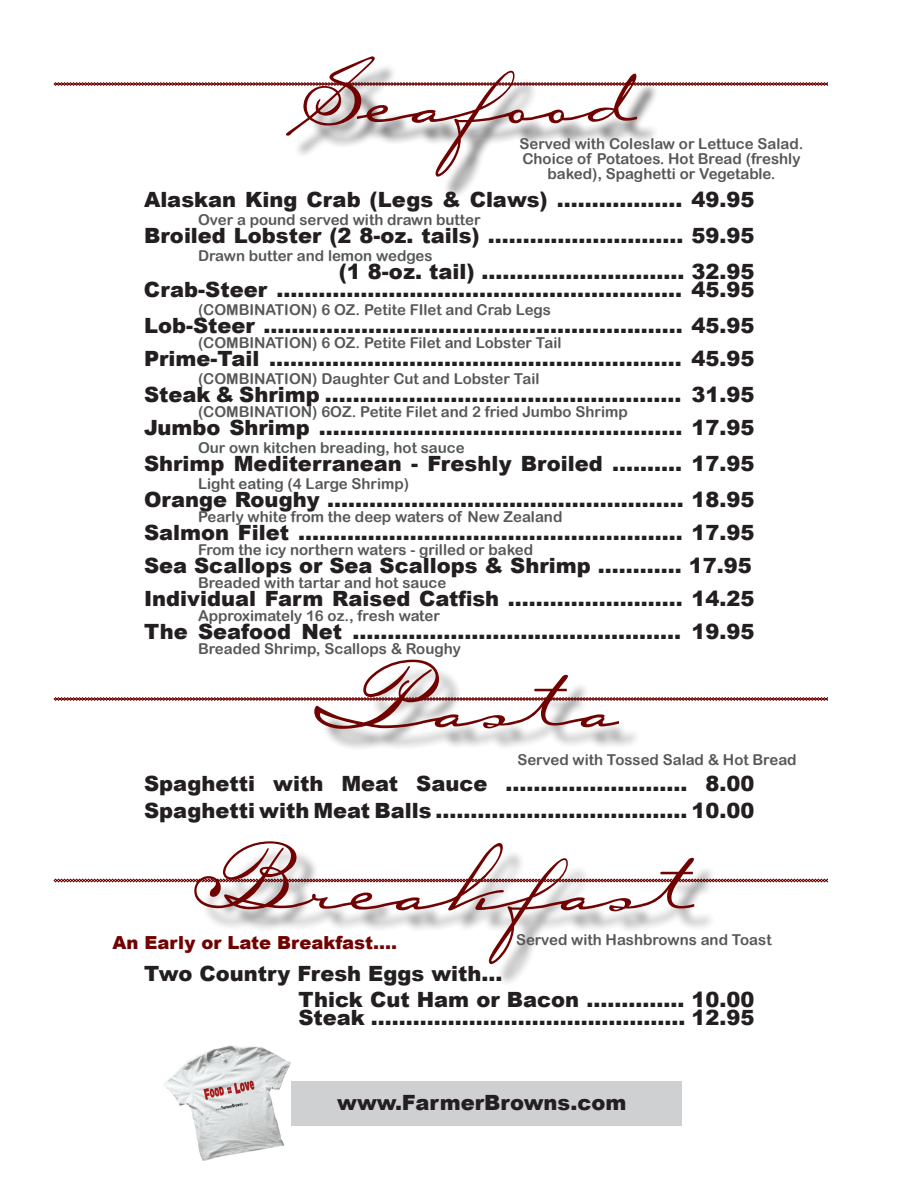
<style>
.page{position:relative;width:918px;height:1188px;background:#fff}
.page>*{position:absolute;margin:0;border:0;box-sizing:border-box;transform-origin:0 0}
.t1{font:123px "Carpenter ICG";color:#700202}
.t2{font:900 21px/18px "Arial";color:#231f20}
.t3{font:900 18px "Arial";color:#700202}
.t4{font:15px/15px "Arial Rounded MT Bold";color:#57585a;text-align:center}
</style>
<div class="page">
<svg style="left:54px;top:879px;width:774px;height:3px"></svg>
<div style="left:201px;top:848px;width:516px;height:139px;background:#231f20;opacity:.5"></div>
<svg style="left:54px;top:697px;width:774px;height:4px;background:#a56161"></svg>
<div style="left:322px;top:667px;width:320px;height:85px;background:#231f20;opacity:.5"></div>
<svg style="left:54px;top:82px;width:774px;height:4px;background:#a56161"></svg>
<div style="left:293px;top:64px;width:367px;height:135px;background:#231f20;opacity:.75"></div>
<div style="left:245px;top:1082px;width:437px;height:44px;background:#cfd0d2"></div>
<img style="left:164px;top:1045px;width:127px;height:115px">
<h1 class="t1" style="left:287px;top:40px;width:346px">Seafood</h1>
<p class="t4" style="left:519px;top:136px;width:286px">Served with Coleslaw or Lettuce Salad.<br>Choice of Potatoes. Hot Bread (freshly baked), Spaghetti or Vegetable.</p>
<p class="t2" style="left:144px;top:190px;width:612px">Alaskan King Crab (Legs &amp; Claws) .................. 49.95</p>
<p class="t4" style="left:198px;top:212px;width:284px">Over a pound served with drawn butter</p>
<p class="t2" style="left:144px;top:226px;width:612px">Broiled Lobster (2 8-oz. tails) ............................ 59.95</p>
<p class="t4" style="left:198px;top:248px;width:236px">Drawn butter and lemon wedges</p>
<p class="t2" style="left:144px;top:262px;width:612px;text-align:right">(1 8-oz. tail) ............................. 32.95<br>Crab-Steer .......................................................... 45.95</p>
<p class="t4" style="left:198px;top:302px;width:355px">(COMBINATION) 6 OZ. Petite FIlet and Crab Legs</p>
<p class="t2" style="left:144px;top:316px;width:612px">Lob-Steer ............................................................ 45.95</p>
<p class="t4" style="left:198px;top:335px;width:365px">(COMBINATION) 6 OZ. Petite Filet and Lobster Tail</p>
<p class="t2" style="left:144px;top:349px;width:612px">Prime-Tail ........................................................... 45.95</p>
<p class="t4" style="left:198px;top:371px;width:343px">(COMBINATION) Daughter Cut and Lobster Tail</p>
<p class="t2" style="left:144px;top:385px;width:612px">Steak &amp; Shrimp ................................................... 31.95</p>
<p class="t4" style="left:198px;top:404px;width:431px">(COMBINATION) 6OZ. Petite Filet and 2 fried Jumbo Shrimp</p>
<p class="t2" style="left:144px;top:418px;width:612px">Jumbo Shrimp .................................................... 17.95</p>
<p class="t4" style="left:198px;top:440px;width:268px">Our own kitchen breading, hot sauce</p>
<p class="t2" style="left:144px;top:454px;width:612px">Shrimp Mediterranean - Freshly Broiled .......... 17.95</p>
<p class="t4" style="left:198px;top:476px;width:213px">Light eating (4 Large Shrimp)</p>
<p class="t2" style="left:144px;top:490px;width:612px">Orange Roughy ................................................... 18.95</p>
<p class="t4" style="left:198px;top:509px;width:366px">Pearly white from the deep waters of New Zealand</p>
<p class="t2" style="left:144px;top:523px;width:612px">Salmon Filet ....................................................... 17.95</p>
<p class="t4" style="left:198px;top:542px;width:337px">From the icy northern waters - grilled or baked</p>
<p class="t2" style="left:144px;top:556px;width:609px">Sea Scallops or Sea Scallops &amp; Shrimp ............ 17.95</p>
<p class="t4" style="left:198px;top:575px;width:250px">Breaded with tartar and hot sauce</p>
<p class="t2" style="left:144px;top:589px;width:612px">Individual Farm Raised Catfish ......................... 14.25</p>
<p class="t4" style="left:198px;top:608px;width:244px">Approximately 16 oz., fresh water</p>
<p class="t2" style="left:144px;top:622px;width:612px">The Seafood Net ............................................... 19.95</p>
<p class="t4" style="left:198px;top:641px;width:264px">Breaded Shrimp, Scallops &amp; Roughy</p>
<h1 class="t1" style="left:305px;top:645px;width:310px">Pasta</h1>
<p class="t4" style="left:517px;top:752px;width:281px">Served with Tossed Salad &amp; Hot Bread</p>
<p class="t2" style="left:144px;top:769px;width:612px;line-height:27px">Spaghetti with Meat Sauce .......................... 8.00<br>Spaghetti with Meat Balls .................................... 10.00</p>
<h1 class="t1" style="left:183px;top:828px;width:507px">Breakfast</h1>
<p class="t3" style="left:112px;top:929px;width:286px">An Early or Late Breakfast....</p>
<p class="t4" style="left:516px;top:932px;width:257px">Served with Hashbrowns and Toast</p>
<p class="t2" style="left:298px;top:960px;width:458px;line-height:25.5px;text-indent:-154px">Two Country Fresh Eggs with...<br>Thick Cut Ham or Bacon .............. 10.00</p>
<p class="t2" style="left:298px;top:1007px;width:457px">Steak ............................................. 12.95</p>
<p class="t2" style="left:337px;top:1093px;width:291px">www.FarmerBrowns.com</p>
</div>
